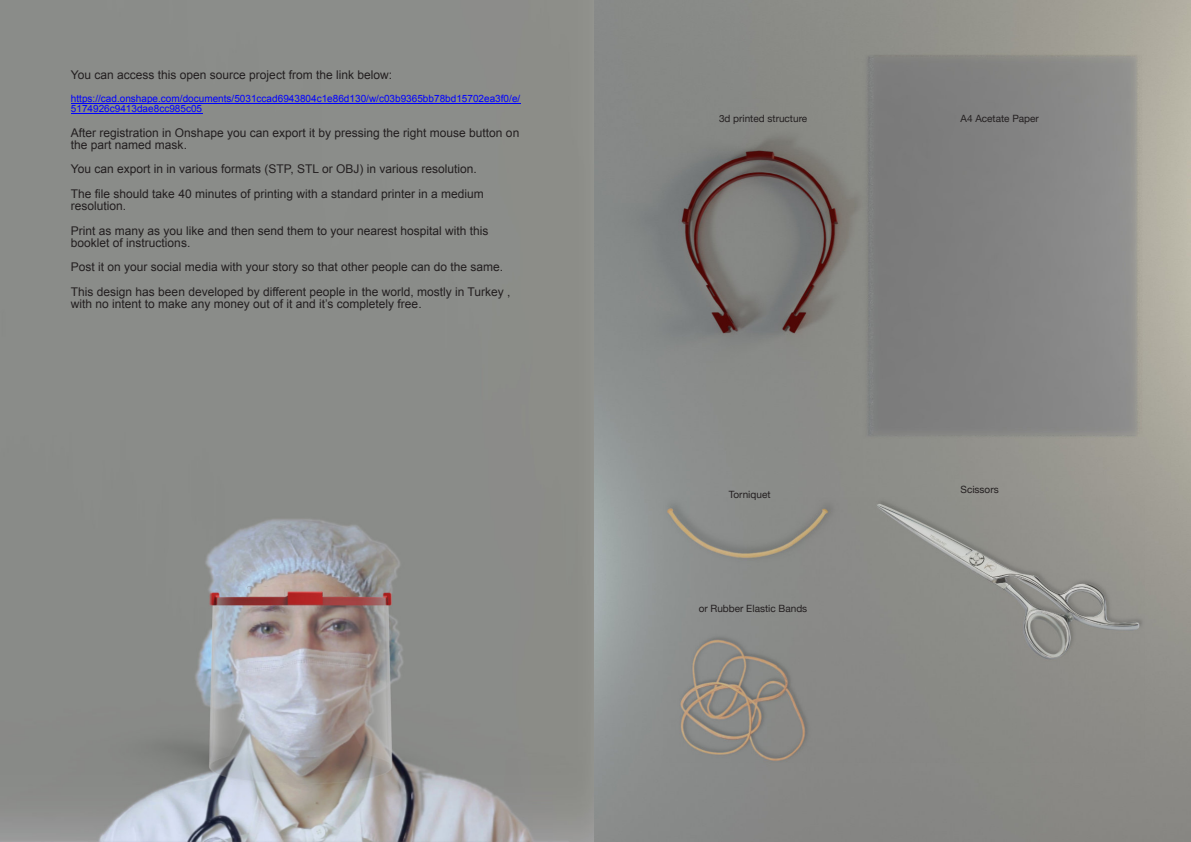
<style>
.page{position:relative;width:1191px;height:842px;background:#fff}
.page>*{position:absolute;margin:0;border:0;box-sizing:border-box;transform-origin:0 0}
.t1{font:12px/24.4px "Arial";color:#231f20}
.t2{font:10px/10.3px "Arial";color:#00f}
.t3{font:10px "Helvetica Neue";color:#231f20}
</style>
<div class="page">
<img style="left:0;top:0;width:1191px;height:842px">
<img style="left:663px;top:498px;width:481px;height:264px">
<hr style="left:71px;top:103px;width:449px;height:1px;background:#00f">
<hr style="left:71px;top:113px;width:131px;height:1px;background:#00f">
<p class="t1" style="left:71px;top:64px;width:323px">You can access this open source project from the link below:</p>
<p class="t2" style="left:71px;top:94px;width:451px">https://cad.onshape.com/documents/5031ccad6943804c1e86d130/w/c03b9365bb78bd15702ea3f0/e/<br>5174926c9413dae8cc985c05</p>
<p class="t1" style="left:71px;top:127px;width:450px;line-height:12.4px">After registration in Onshape you can export it by pressing the right mouse button on the part named mask.</p>
<p class="t1" style="left:71px;top:158px;width:414px">You can export in in various formats (STP, STL or OBJ) in various resolution.<br>The file should take 40 minutes of printing with a standard printer in a medium</p>
<p class="t1" style="left:71px;top:195px;width:419px">resolution.<br>Print as many as you like and then send them to your nearest hospital with this</p>
<p class="t1" style="left:71px;top:232px;width:441px">booklet of instructions.<br>Post it on your social media with your story so that other people can do the same.<br>This design has been developed by different people in the world, mostly in Turkey ,</p>
<p class="t1" style="left:71px;top:293px;width:352px">with no intent to make any money out of it and it’s completely free.</p>
<p class="t3" style="left:719px;top:113px;width:90px">3d printed structure</p>
<p class="t3" style="left:729px;top:488px;width:43px">Torniquet</p>
<p class="t3" style="left:698px;top:602px;width:110px">or Rubber Elastic Bands</p>
<p class="t3" style="left:960px;top:113px;width:80px">A4 Acetate Paper</p>
<p class="t3" style="left:960px;top:483px;width:40px">Scissors</p>
</div>
